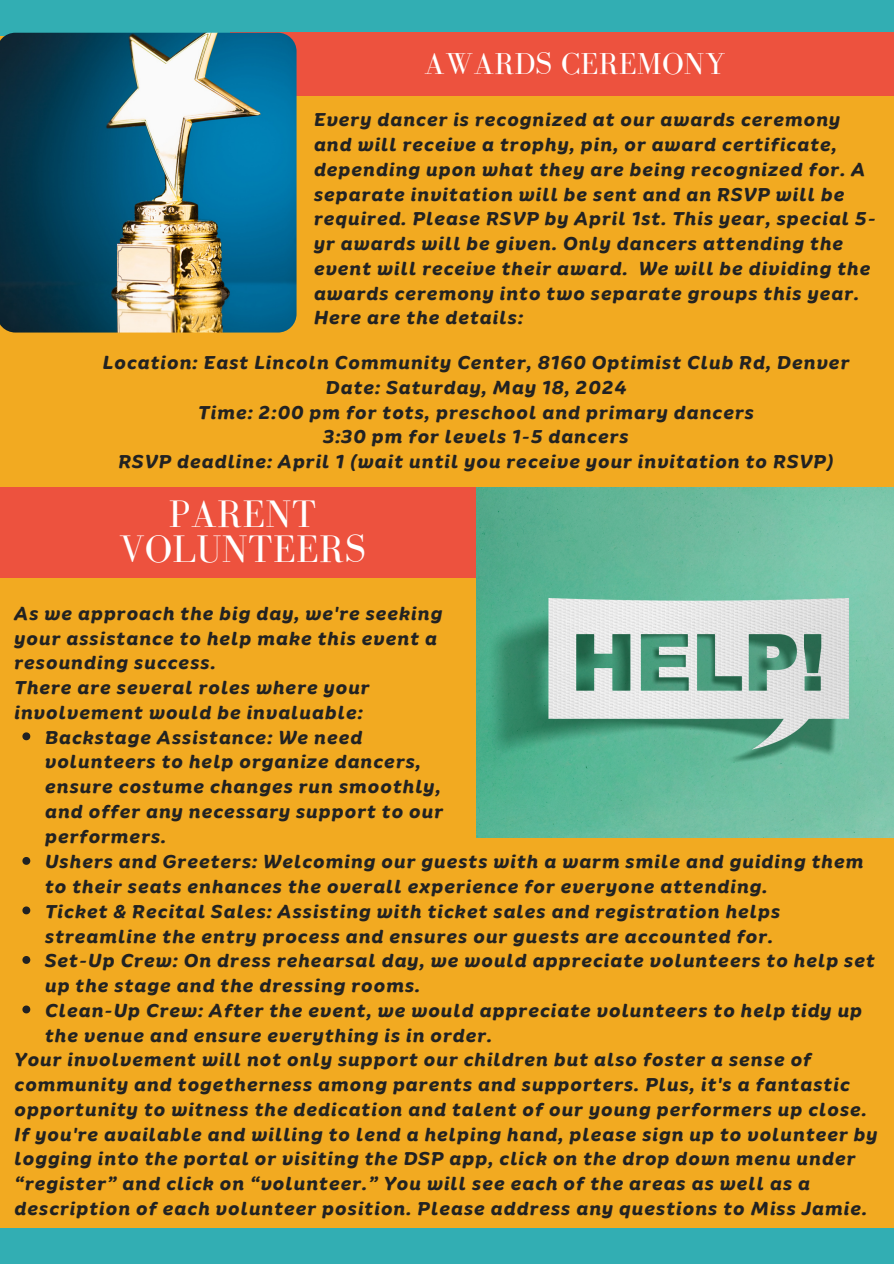
<style>
.page{position:relative;width:894px;height:1264px;background:#fff}
.page>*{position:absolute;margin:0;border:0;box-sizing:border-box;transform-origin:0 0}
.t1{font:39.45px/34.8px "Bodoni FLF";letter-spacing:.01em;color:#fff;text-align:center}
.t2{font:31.2px "Bodoni FLF";letter-spacing:.01em;color:#fff}
.t3{font:italic 700 18px/24.8px "Binate Display";letter-spacing:.06em;color:#222}
</style>
<div class="page">
<div style="left:0;top:12px;width:893px;height:1239px;background:#f2aa21"></div>
<div style="left:0;top:1228px;width:893px;height:35px;background:#32aeb3"></div>
<div style="left:0;top:0;width:893px;height:36px;background:#32aeb3"></div>
<div style="left:0;top:488px;width:488px;height:90px;background:#ed523e"></div>
<img style="left:476px;top:488px;width:417px;height:349px">
<svg style="left:22px;top:732px;width:8px;height:8px"></svg>
<svg style="left:22px;top:857px;width:8px;height:7px"></svg>
<svg style="left:22px;top:906px;width:8px;height:8px"></svg>
<svg style="left:22px;top:956px;width:8px;height:7px"></svg>
<svg style="left:22px;top:1005px;width:8px;height:8px"></svg>
<div style="left:230px;top:33px;width:663px;height:62px;background:#ed523e"></div>
<img style="left:0;top:33px;width:296px;height:299px">
<p class="t2" style="left:424px;top:47px;width:302px">AWARDS CEREMONY</p>
<p class="t3" style="left:314px;top:105px;width:563px">Every dancer is recognized at our awards ceremony and will receive a trophy, pin, or award certificate, depending upon what they are being recognized for. A separate invitation will be sent and an RSVP will be required. Please RSVP by April 1st. This year, special 5- yr awards will be given. Only dancers attending the event will receive their award. We will be dividing the awards ceremony into two separate groups this year.<br>Here are the details:</p>
<h2 class="t3" style="left:103px;top:348px;width:747px;text-align:center">Location: East Lincoln Community Center, 8160 Optimist Club Rd, Denver Date: Saturday, May 18, 2024<br>Time: 2:00 pm for tots, preschool and primary dancers<br>3:30 pm for levels 1-5 dancers<br>RSVP deadline: April 1 (wait until you receive your invitation to RSVP)</h2>
<p class="t1" style="left:119px;top:496px;width:248px">PARENT<br>VOLUNTEERS</p>
<p class="t3" style="left:15px;top:598px;width:429px">As we approach the big day, we're seeking your assistance to help make this event a resounding success.<br>There are several roles where your involvement would be invaluable:</p>
<p class="t3" style="left:45px;top:722px;width:399px">Backstage Assistance: We need volunteers to help organize dancers, ensure costume changes run smoothly, and offer any necessary support to our performers.</p>
<h1 class="t3" style="left:45px;top:847px;width:819px">Ushers and Greeters: Welcoming our guests with a warm smile and guiding them to their seats enhances the overall experience for everyone attending.</h1>
<h2 class="t3" style="left:45px;top:896px;width:736px">Ticket &amp; Recital Sales: Assisting with ticket sales and registration helps streamline the entry process and ensures our guests are accounted for.</h2>
<h2 class="t3" style="left:45px;top:946px;width:831px">Set-Up Crew: On dress rehearsal day, we would appreciate volunteers to help set up the stage and the dressing rooms.</h2>
<p class="t3" style="left:45px;top:995px;width:818px">Clean-Up Crew: After the event, we would appreciate volunteers to help tidy up the venue and ensure everything is in order.</p>
<h1 class="t3" style="left:15px;top:1045px;width:864px">Your involvement will not only support our children but also foster a sense of community and togetherness among parents and supporters. Plus, it's a fantastic opportunity to witness the dedication and talent of our young performers up close.<br>If you're available and willing to lend a helping hand, please sign up to volunteer by logging into the portal or visiting the DSP app, click on the drop down menu under “register” and click on “volunteer.” You will see each of the areas as well as a description of each volunteer position. Please address any questions to Miss Jamie.</h1>
</div>
